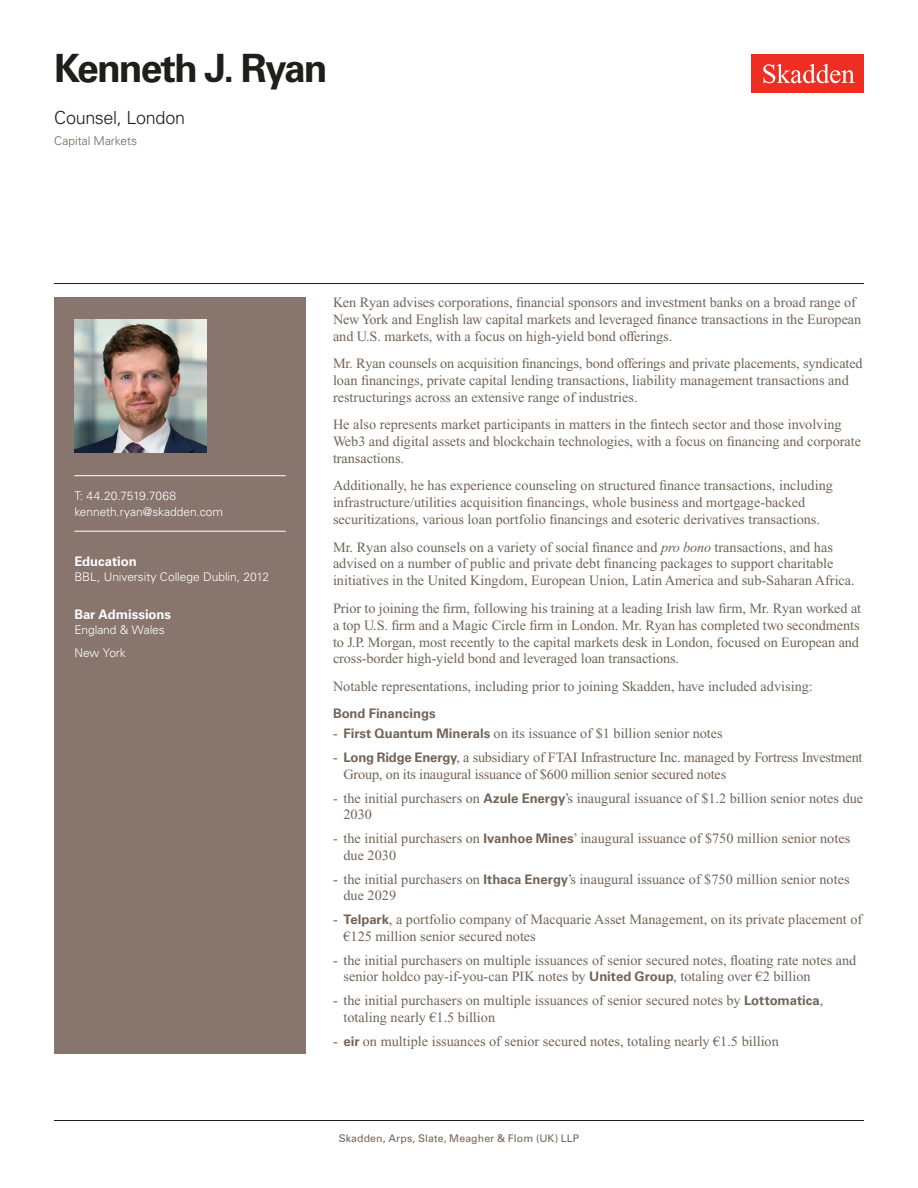
<style>
.page{position:relative;width:918px;height:1188px;background:#fff}
.page>*{position:absolute;margin:0;border:0;box-sizing:border-box;transform-origin:0 0}
.Name{font:700 39px "Univers LT Std";letter-spacing:-.05em;color:#1e1e1d}
.Title_and_Office{font:300 18px "Univers LT Std";letter-spacing:-.02em;color:#1e1e1d}
.Main_Body{font:14.25px/16.8px "Times New Roman PS Std";color:#726458}
.Main_Body_Bulleted{font:14.25px/16.8px "Times New Roman PS Std";color:#726458}
.Bar_Admission_Education{font:700 13.2px "Univers LT Std";letter-spacing:-.005em;color:#fff}
.Main_Body_Subhead{font:700 13.2px "Univers LT Std";letter-spacing:-.005em;color:#726458}
.Sidebar_text{font:300 12px "Univers LT Std";letter-spacing:-.005em;color:#fff}
.Email{font:300 12px "Univers LT Std";letter-spacing:-.005em;color:#fff}
.Phone_Number{font:300 12px "Univers LT Std";color:#fff}
.Practice{font:300 12px "Univers LT Std";color:#726458}
.Folio{font:10.5px "Univers LT Std";letter-spacing:.01em;color:#726458}
.s1{font-style:italic}
.s2{font-family:"Univers LT Std";font-weight:700;font-size:13.2px}
</style>
<div class="page">
<div style="left:752px;top:54px;width:112px;height:39px;background:#ee2e22"></div>
<svg style="left:763px;top:64px;width:92px;height:19px"></svg>
<div style="left:54px;top:297px;width:252px;height:756px;background:#87756e"></div>
<hr style="left:74px;top:475px;width:212px;height:1px;background:#fff">
<hr style="left:74px;top:531px;width:212px;height:1px;background:#fff">
<img style="left:74px;top:320px;width:132px;height:132px">
<hr style="left:54px;top:1120px;width:810px;height:1px;background:#1e1e1d">
<hr style="left:54px;top:283px;width:810px;height:1px;background:#1e1e1d">
<h1 class="Name" style="left:54px;top:46px;width:275px">Kenneth J. Ryan</h1>
<h2 class="Title_and_Office" style="left:54px;top:107px;width:132px">Counsel, London</h2>
<h3 class="Practice" style="left:54px;top:134px;width:85px">Capital Markets</h3>
<p class="Phone_Number" style="left:74px;top:489px;width:103px">T: 44.20.7519.7068</p>
<p class="Email" style="left:74px;top:504px;width:150px">kenneth.ryan@skadden.com</p>
<p class="Bar_Admission_Education" style="left:74px;top:553px;width:64px">Education</p>
<p class="Sidebar_text" style="left:74px;top:570px;width:196px">BBL, University College Dublin, 2012</p>
<p class="Bar_Admission_Education" style="left:74px;top:606px;width:98px">Bar Admissions</p>
<p class="Sidebar_text" style="left:74px;top:623px;width:92px">England &amp; Wales</p>
<p class="Sidebar_text" style="left:74px;top:645px;width:53px">New York</p>
<p class="Main_Body" style="left:333px;top:294px;width:530px">Ken Ryan advises corporations, financial sponsors and investment banks on a broad range of<br>New York and English law capital markets and leveraged finance transactions in the European and U.S. markets, with a focus on high-yield bond offerings.</p>
<p class="Main_Body" style="left:333px;top:355px;width:531px">Mr. Ryan counsels on acquisition financings, bond offerings and private placements, syndicated loan financings, private capital lending transactions, liability management transactions and restructurings across an extensive range of industries.</p>
<p class="Main_Body" style="left:333px;top:416px;width:530px">He also represents market participants in matters in the fintech sector and those involving<br>Web3 and digital assets and blockchain technologies, with a focus on financing and corporate transactions.</p>
<p class="Main_Body" style="left:333px;top:477px;width:501px">Additionally, he has experience counseling on structured finance transactions, including infrastructure/utilities acquisition financings, whole business and mortgage-backed securitizations, various loan portfolio financings and esoteric derivatives transactions.</p>
<p class="Main_Body" style="left:333px;top:538px;width:523px">Mr. Ryan also counsels on a variety of social finance and <span class="s1">pro bono</span> transactions, and has advised on a number of public and private debt financing packages to support charitable initiatives in the United Kingdom, European Union, Latin America and sub-Saharan Africa.</p>
<p class="Main_Body" style="left:333px;top:600px;width:530px">Prior to joining the firm, following his training at a leading Irish law firm, Mr. Ryan worked at a top U.S. firm and a Magic Circle firm in London. Mr. Ryan has completed two secondments to J.P. Morgan, most recently to the capital markets desk in London, focused on European and cross-border high-yield bond and leveraged loan transactions.</p>
<p class="Main_Body" style="left:333px;top:678px;width:481px">Notable representations, including prior to joining Skadden, have included advising:</p>
<p class="Main_Body_Subhead" style="left:333px;top:706px;width:104px">Bond Financings</p>
<p class="Main_Body_Bulleted" style="left:333px;top:725px;width:391px">- <span class="s2">First Quantum Minerals</span> on its issuance of $1 billion senior notes</p>
<p class="Main_Body_Bulleted" style="left:344px;top:749px;width:521px;text-indent:-10px">- <span class="s2">Long Ridge Energy</span>, a subsidiary of FTAI Infrastructure Inc. managed by Fortress Investment<br>Group, on its inaugural issuance of $600 million senior secured notes</p>
<p class="Main_Body_Bulleted" style="left:344px;top:789px;width:521px;text-indent:-10px">- the initial purchasers on <span class="s2">Azule Energy</span>’s inaugural issuance of $1.2 billion senior notes due<br>2030</p>
<p class="Main_Body_Bulleted" style="left:344px;top:830px;width:508px;text-indent:-10px">- the initial purchasers on <span class="s2">Ivanhoe Mines</span>’ inaugural issuance of $750 million senior notes due 2030</p>
<p class="Main_Body_Bulleted" style="left:344px;top:870px;width:508px;text-indent:-10px">- the initial purchasers on <span class="s2">Ithaca Energy</span>’s inaugural issuance of $750 million senior notes due 2029</p>
<p class="Main_Body_Bulleted" style="left:344px;top:911px;width:520px;text-indent:-10px">- <span class="s2">Telpark</span>, a portfolio company of Macquarie Asset Management, on its private placement of €125 million senior secured notes</p>
<p class="Main_Body_Bulleted" style="left:344px;top:951px;width:514px;text-indent:-10px">- the initial purchasers on multiple issuances of senior secured notes, floating rate notes and senior holdco pay-if-you-can PIK notes by <span class="s2">United Group</span>, totaling over €2 billion</p>
<p class="Main_Body_Bulleted" style="left:344px;top:992px;width:481px;text-indent:-11px">- the initial purchasers on multiple issuances of senior secured notes by <span class="s2">Lottomatica</span>, totaling nearly €1.5 billion</p>
<p class="Main_Body_Bulleted" style="left:333px;top:1032px;width:447px">- <span class="s2">eir</span> on multiple issuances of senior secured notes, totaling nearly €1.5 billion</p>
<p class="Folio" style="left:339px;top:1132px;width:242px">Skadden, Arps, Slate, Meagher &amp; Flom (UK) LLP</p>
</div>
